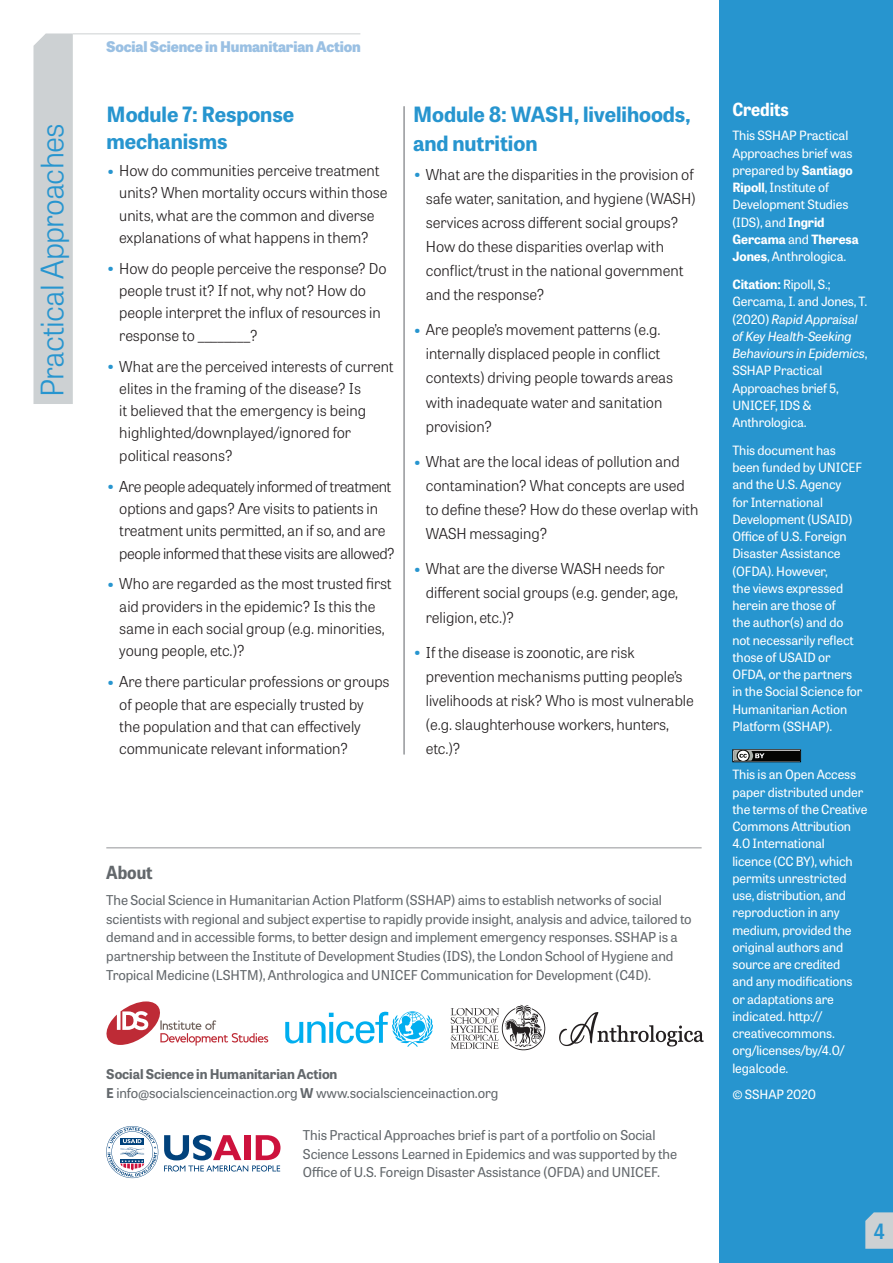
<style>
.page{position:relative;width:893px;height:1263px;background:#fff}
.page>*{position:absolute;margin:0;border:0;box-sizing:border-box;transform-origin:0 0}
.t1{font:300 30.9px "Tablet Gothic";letter-spacing:-.03em;color:#2795cf}
.t2{font:700 21px/27.2px "Tablet Gothic";letter-spacing:-.005em;color:#2795cf}
.t3{font:21px "Tablet Gothic Narrow Sb";color:#2795cf}
.t4{font:700 18px "Tablet Gothic Narrow";letter-spacing:-.005em;color:#fff}
.t5{font:700 18px "Tablet Gothic Narrow";letter-spacing:-.005em;color:#63686c}
.t6{font:300 15px/24.2px "Tablet Gothic";letter-spacing:-.005em;color:#231f20}
.t7{font:300 15px/22.4px "Tablet Gothic";letter-spacing:-.025em;color:#231f20}
.t8{font:800 14.7px "Tablet Gothic";letter-spacing:-.01em;color:#9ac0e3}
.t9{font:13.5px/18.8px "Tablet Gothic";letter-spacing:-.01em;color:#63686c}
.t10{font:12.75px/17.2px "Tablet Gothic";letter-spacing:-.005em;color:#fff}
.s1{font-weight:700;font-size:18px;color:#2795cf}
.s2{font-weight:700}
.s3{font-style:italic}
</style>
<div class="page">
<div style="left:33px;top:33px;width:40px;height:371px;background:#cdd1d3"></div>
<hr style="left:73px;top:33px;width:287px;height:1px;background:#cdd1d3">
<div style="left:720px;top:0;width:173px;height:1263px;background:#2795cf"></div>
<div style="left:732px;top:749px;width:69px;height:13px;border:1px solid #040503"></div>
<div style="left:734px;top:751px;width:65px;height:9px;background:#040503"></div>
<svg style="left:732px;top:749px;width:33px;height:14px"></svg>
<svg style="left:865px;top:1212px;width:28px;height:37px"></svg>
<hr style="left:106px;top:847px;width:596px;height:1px;background:#939598">
<svg style="left:285px;top:1011px;width:148px;height:36px"></svg>
<svg style="left:106px;top:1001px;width:162px;height:44px"></svg>
<svg style="left:164px;top:1135px;width:116px;height:36px"></svg>
<svg style="left:106px;top:1126px;width:52px;height:52px"></svg>
<img style="left:559px;top:1012px;width:145px;height:35px">
<img style="left:451px;top:1005px;width:95px;height:46px">
<hr style="left:404px;top:106px;width:1px;height:648px;background:#939598">
<h1 class="t1" style="left:32px;top:397px;width:275px;rotate:-90deg">Practical Approaches</h1>
<p class="t8" style="left:106px;top:36px;width:256px">Social Science in Humanitarian Action</p>
<h2 class="t2" style="left:107px;top:100px;width:189px">Module 7: Response mechanisms</h2>
<p class="t6" style="left:119px;top:159px;width:270px;line-height:22.4px;text-indent:-13px"><span class="s1">•</span> How do communities perceive treatment units? When mortality occurs within those units, what are the common and diverse explanations of what happens in them?</p>
<p class="t6" style="left:119px;top:257px;width:269px;line-height:22.4px;text-indent:-13px"><span class="s1">•</span> How do people perceive the response? Do people trust it? If not, why not? How do people interpret the influx of resources in response to ________?</p>
<p class="t6" style="left:119px;top:354px;width:276px;line-height:22.4px;text-indent:-13px"><span class="s1">•</span> What are the perceived interests of current elites in the framing of the disease? Is<br>it believed that the emergency is being highlighted/downplayed/ignored for political reasons?</p>
<p class="t7" style="left:119px;top:474px;width:277px;text-indent:-13px"><span class="s1">•</span> Are people adequately informed of treatment options and gaps? Are visits to patients in treatment units permitted, an if so, and are people informed that these visits are allowed?</p>
<p class="t6" style="left:119px;top:572px;width:274px;line-height:22.4px;text-indent:-13px"><span class="s1">•</span> Who are regarded as the most trusted first aid providers in the epidemic? Is this the same in each social group (e.g. minorities, young people, etc.)?</p>
<p class="t6" style="left:119px;top:670px;width:272px;line-height:22.4px;text-indent:-13px"><span class="s1">•</span> Are there particular professions or groups of people that are especially trusted by<br>the population and that can effectively communicate relevant information?</p>
<h2 class="t2" style="left:413px;top:99px;width:279px;line-height:29px">Module 8: WASH, livelihoods, and nutrition</h2>
<p class="t6" style="left:426px;top:161px;width:271px;text-indent:-13px"><span class="s1">•</span> What are the disparities in the provision of safe water, sanitation, and hygiene (WASH) services across different social groups?<br>How do these disparities overlap with conflict/trust in the national government and the response?</p>
<p class="t6" style="left:426px;top:317px;width:249px;text-indent:-13px"><span class="s1">•</span> Are people’s movement patterns (e.g. internally displaced people in conflict contexts) driving people towards areas with inadequate water and sanitation provision?</p>
<p class="t6" style="left:426px;top:449px;width:274px;text-indent:-13px"><span class="s1">•</span> What are the local ideas of pollution and contamination? What concepts are used to define these? How do these overlap with WASH messaging?</p>
<p class="t6" style="left:426px;top:556px;width:254px;text-indent:-13px"><span class="s1">•</span> What are the diverse WASH needs for different social groups (e.g. gender, age, religion, etc.)?</p>
<p class="t6" style="left:426px;top:640px;width:270px;text-indent:-13px"><span class="s1">•</span> If the disease is zoonotic, are risk prevention mechanisms putting people’s livelihoods at risk? Who is most vulnerable (e.g. slaughterhouse workers, hunters, etc.)?</p>
<p class="t5" style="left:106px;top:859px;width:48px">About</p>
<p class="t9" style="left:106px;top:890px;width:587px">The Social Science in Humanitarian Action Platform (SSHAP) aims to establish networks of social scientists with regional and subject expertise to rapidly provide insight, analysis and advice, tailored to demand and in accessible forms, to better design and implement emergency responses. SSHAP is a partnership between the Institute of Development Studies (IDS), the London School of Hygiene and Tropical Medicine (LSHTM), Anthrologica and UNICEF Communication for Development (C4D).</p>
<p class="t9" style="left:106px;top:1064px;width:394px"><span class="s2">Social Science in Humanitarian Action<br>E</span> info@socialscienceinaction.org <span class="s2">W</span> www.socialscienceinaction.org</p>
<p class="t9" style="left:303px;top:1125px;width:376px">This Practical Approaches brief is part of a portfolio on Social<br>Science Lessons Learned in Epidemics and was supported by the<br>Office of U.S. Foreign Disaster Assistance (OFDA) and UNICEF.</p>
<p class="t4" style="left:732px;top:96px;width:58px">Credits</p>
<p class="t10" style="left:732px;top:127px;width:128px">This SSHAP Practical<br>Approaches brief was prepared by <span class="s2">Santiago<br>Ripoll</span>, Institute of<br>Development Studies (IDS), and <span class="s2">Ingrid<br>Gercama</span> and <span class="s2">Theresa<br>Jones</span>, Anthrologica.</p>
<p class="t10" style="left:732px;top:275px;width:136px"><span class="s2">Citation:</span> Ripoll, S.;<br>Gercama, I. and Jones, T. (2020) <span class="s3">Rapid Appraisal of Key Health-Seeking<br>Behaviours in Epidemics</span>,<br>SSHAP Practical<br>Approaches brief 5,<br>UNICEF, IDS &amp;<br>Anthrologica.</p>
<p class="t10" style="left:732px;top:441px;width:132px">This document has been funded by UNICEF and the U.S. Agency<br>for International<br>Development (USAID)<br>Office of U.S. Foreign<br>Disaster Assistance (OFDA). However,<br>the views expressed herein are those of<br>the author(s) and do not necessarily reflect those of USAID or<br>OFDA, or the partners in the Social Science for<br>Humanitarian Action<br>Platform (SSHAP).</p>
<p class="t10" style="left:732px;top:766px;width:137px">This is an Open Access paper distributed under the terms of the Creative<br>Commons Attribution<br>4.0 International<br>licence (CC BY), which permits unrestricted use, distribution, and reproduction in any medium, provided the original authors and source are credited<br>and any modifications or adaptations are indicated. http:// creativecommons. org/licenses/by/4.0/ legalcode.</p>
<p class="t10" style="left:732px;top:1085px;width:85px">© SSHAP 2020</p>
<h2 class="t3" style="left:874px;top:1216px;width:12px">4</h2>
</div>
